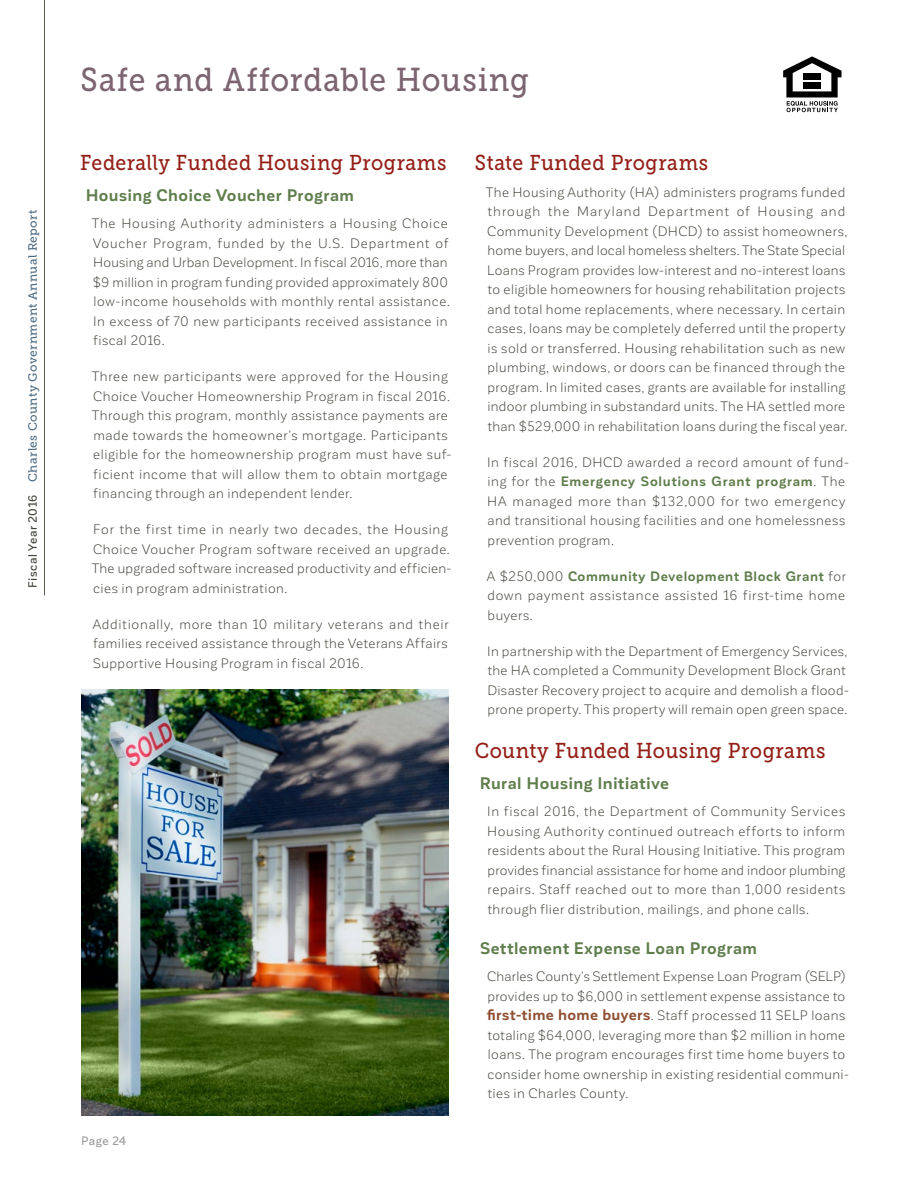
<style>
.page{position:relative;width:918px;height:1188px;background:#fff}
.page>*{position:absolute;margin:0;border:0;box-sizing:border-box;transform-origin:0 0}
.t1{font:33px "Museo Slab 500";letter-spacing:.03em;color:#7c6470;scale:.91 1}
.t2{font:21.45px "Museo Slab 500";letter-spacing:.025em;color:#941f17;scale:.91 1}
.t3{font:700 16.5px "Corporative Sans";letter-spacing:.03em;color:#607e4d}
.t4{font:13.5px/19.5px "Corporative Sans";letter-spacing:.035em;color:#42473d}
.t5{font:12px "Museo Slab 500";letter-spacing:.03em;color:#4e6c83}
.t6{font:500 12px "Corporative Sans";letter-spacing:.035em;color:#9b9b9c}
.s1{font-family:"Corporative Sans";font-weight:500;color:#42473d}
.s2{font-weight:700;color:#607e4d}
.s3{font-weight:700;font-size:15px;color:#8f4f33}
</style>
<div class="page">
<svg style="left:783px;top:56px;width:59px;height:56px"></svg>
<div style="left:803px;top:73px;width:18px;height:7px;background:#000"></div>
<div style="left:803px;top:82px;width:18px;height:7px;background:#000"></div>
<img style="left:81px;top:689px;width:367px;height:427px">
<hr style="left:44px;top:0;width:1px;height:596px;background:#42473d">
<p class="t5" style="left:26px;top:588px;width:380px;rotate:-90deg"><span class="s1">Fiscal Year 2016</span> Charles County Government Annual Report</p>
<h1 class="t1" style="left:81px;top:61px;width:494px">Safe and Affordable Housing</h1>
<h2 class="t2" style="left:80px;top:151px;width:404px">Federally Funded Housing Programs</h2>
<p class="t3" style="left:86px;top:187px;width:270px">Housing Choice Voucher Program</p>
<p class="t4" style="left:92px;top:214px;width:359px">The Housing Authority administers a Housing Choice Voucher Program, funded by the U.S. Department of Housing and Urban Development. In fiscal 2016, more than $9 million in program funding provided approximately 800 low-income households with monthly rental assistance.<br>In excess of 70 new participants received assistance in fiscal 2016.</p>
<p class="t4" style="left:92px;top:367px;width:361px">Three new participants were approved for the Housing Choice Voucher Homeownership Program in fiscal 2016.<br>Through this program, monthly assistance payments are made towards the homeowner’s mortgage. Participants eligible for the homeownership program must have suf&shy;ficient income that will allow them to obtain mortgage financing through an independent lender.</p>
<p class="t4" style="left:92px;top:520px;width:361px">For the first time in nearly two decades, the Housing Choice Voucher Program software received an upgrade.<br>The upgraded software increased productivity and efficien&shy;cies in program administration.</p>
<p class="t4" style="left:93px;top:614px;width:357px;text-align:justify">Additionally, more than 10 military veterans and their families received assistance through the Veterans Affairs Supportive Housing Program in fiscal 2016.</p>
<p class="t6" style="left:81px;top:1135px;width:47px">Page 24</p>
<h2 class="t2" style="left:475px;top:151px;width:258px">State Funded Programs</h2>
<p class="t4" style="left:486px;top:183px;width:363px">The Housing Authority (HA) administers programs funded through the Maryland Department of Housing and Community Development (DHCD) to assist homeowners, home buyers, and local homeless shelters. The State Special Loans Program provides low-interest and no-interest loans to eligible homeowners for housing rehabilitation projects and total home replacements, where necessary. In certain cases, loans may be completely deferred until the property is sold or transferred. Housing rehabilitation such as new plumbing, windows, or doors can be financed through the program. In limited cases, grants are available for installing indoor plumbing in substandard units. The HA settled more than $529,000 in rehabilitation loans during the fiscal year.</p>
<p class="t4" style="left:487px;top:452px;width:364px">In fiscal 2016, DHCD awarded a record amount of fund&shy;ing for the <span class="s2">Emergency Solutions Grant program</span>. The HA managed more than $132,000 for two emergency and transitional housing facilities and one homelessness prevention program.</p>
<p class="t4" style="left:487px;top:566px;width:361px;text-align:justify">A $250,000 <span class="s2">Community Development Block Grant</span> for down payment assistance assisted 16 first-time home buyers.</p>
<p class="t4" style="left:487px;top:641px;width:364px">In partnership with the Department of Emergency Services, the HA completed a Community Development Block Grant Disaster Recovery project to acquire and demolish a flood&shy;prone property. This property will remain open green space.</p>
<h2 class="t2" style="left:475px;top:739px;width:387px">County Funded Housing Programs</h2>
<p class="t3" style="left:480px;top:775px;width:191px">Rural Housing Initiative</p>
<p class="t4" style="left:487px;top:802px;width:360px;text-align:justify">In fiscal 2016, the Department of Community Services Housing Authority continued outreach efforts to inform residents about the Rural Housing Initiative. This program provides financial assistance for home and indoor plumbing repairs. Staff reached out to more than 1,000 residents through flier distribution, mailings, and phone calls.</p>
<p class="t3" style="left:480px;top:940px;width:278px">Settlement Expense Loan Program</p>
<p class="t4" style="left:487px;top:967px;width:364px">Charles County’s Settlement Expense Loan Program (SELP) provides up to $6,000 in settlement expense assistance to <span class="s3">first-time home buyers</span>. Staff processed 11 SELP loans totaling $64,000, leveraging more than $2 million in home loans. The program encourages first time home buyers to consider home ownership in existing residential communi&shy;ties in Charles County.</p>
</div>
